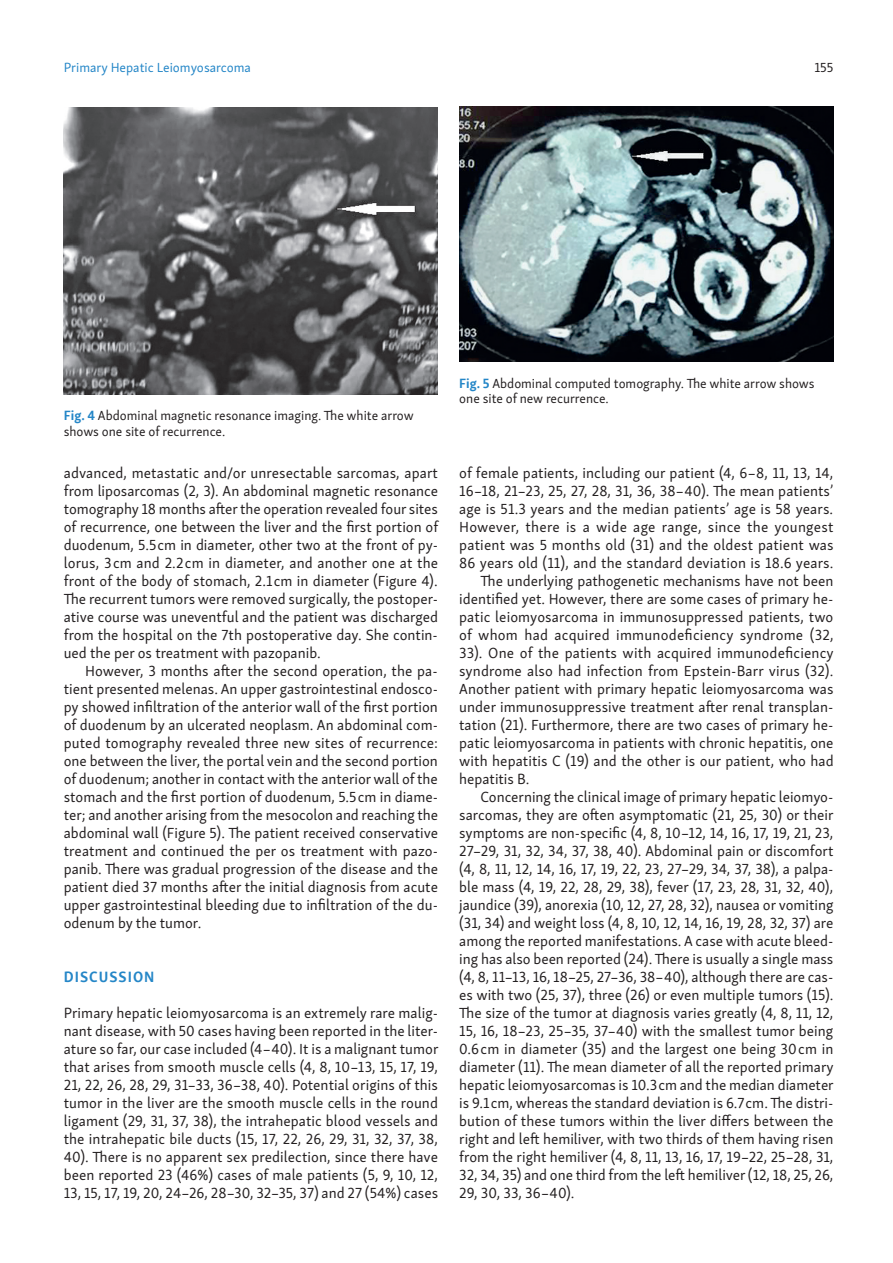
<style>
.page{position:relative;width:893px;height:1263px;background:#fff}
.page>*{position:absolute;margin:0;border:0;box-sizing:border-box;transform-origin:0 0}
.t1{font:15px/18px "Skolar Sans PE";color:#231f20;text-align:justify}
.t2{font:15px "Skolar Sans PE";letter-spacing:.02em;color:#231f20}
.t3{font:700 15px "Skolar Sans PE";letter-spacing:.07em;color:#2486c7}
.t4{font:13.5px/15.5px "Skolar Sans PE";color:#231f20}
.t5{font:13.5px "Skolar Sans PE";color:#2486c7}
.s1{font-weight:700;color:#2486c7}
</style>
<div class="page">
<img style="left:64px;top:107px;width:374px;height:288px">
<img style="left:459px;top:106px;width:374px;height:256px">
<p class="t5" style="left:64px;top:57px;width:189px">Primary Hepatic Leiomyosarcoma</p>
<p class="t4" style="left:814px;top:58px;width:20px">155</p>
<p class="t4" style="left:64px;top:407px;width:351px"><span class="s1">Fig. 4</span> Abdominal magnetic resonance imaging. The white arrow shows one site of recurrence.</p>
<p class="t1" style="left:64px;top:463px;width:376px">advanced, metastatic and/or unresectable sarcomas, apart from liposarcomas (2, 3). An abdominal magnetic resonance tomography 18 months after the operation revealed four sites of recurrence, one between the liver and the first portion of duodenum, 5.5 cm in diameter, other two at the front of py&shy;lorus, 3 cm and 2.2 cm in diameter, and another one at the front of the body of stomach, 2.1 cm in diameter (Figure 4).<br>The recurrent tumors were removed surgically, the postoper&shy;ative course was uneventful and the patient was discharged from the hospital on the 7th postoperative day. She contin&shy;ued the per os treatment with pazopanib.</p>
<p class="t1" style="left:64px;top:661px;width:376px;text-indent:21px">However, 3 months after the second operation, the pa&shy;tient presented melenas. An upper gastrointestinal endosco&shy;py showed infiltration of the anterior wall of the first portion of duodenum by an ulcerated neoplasm. An abdominal com&shy;puted tomography revealed three new sites of recurrence: one between the liver, the portal vein and the second portion of duodenum; another in contact with the anterior wall of the stomach and the first portion of duodenum, 5.5 cm in diame&shy;ter; and another arising from the mesocolon and reaching the abdominal wall (Figure 5). The patient received conservative treatment and continued the per os treatment with pazo&shy;panib. There was gradual progression of the disease and the patient died 37 months after the initial diagnosis from acute upper gastrointestinal bleeding due to infiltration of the du&shy;odenum by the tumor.</p>
<p class="t3" style="left:64px;top:965px;width:92px">DISCUSSION</p>
<p class="t1" style="left:64px;top:1003px;width:376px">Primary hepatic leiomyosarcoma is an extremely rare malig&shy;nant disease, with 50 cases having been reported in the liter&shy;ature so far, our case included (4–40). It is a malignant tumor that arises from smooth muscle cells (4, 8, 10–13, 15, 17, 19, 21, 22, 26, 28, 29, 31–33, 36–38, 40). Potential origins of this tumor in the liver are the smooth muscle cells in the round ligament (29, 31, 37, 38), the intrahepatic blood vessels and the intrahepatic bile ducts (15, 17, 22, 26, 29, 31, 32, 37, 38, 40). There is no apparent sex predilection, since there have been reported 23 (46%) cases of male patients (5, 9, 10, 12, 13, 15, 17, 19, 20, 24–26, 28–30, 32–35, 37) and 27 (54%) cases</p>
<p class="t4" style="left:459px;top:374px;width:357px"><span class="s1">Fig. 5</span> Abdominal computed tomography. The white arrow shows one site of new recurrence.</p>
<p class="t1" style="left:459px;top:463px;width:376px">of female patients, including our patient (4, 6–8, 11, 13, 14,</p>
<p class="t1" style="left:459px;top:481px;width:376px">16–18, 21–23, 25, 27, 28, 31, 36, 38–40). The mean patients’</p>
<p class="t1" style="left:459px;top:499px;width:376px">age is 51.3 years and the median patients’ age is 58 years.</p>
<p class="t2" style="left:459px;top:515px;width:376px">However, there is a wide age range, since the youngest</p>
<p class="t1" style="left:459px;top:535px;width:376px">patient was 5 months old (31) and the oldest patient was</p>
<p class="t1" style="left:459px;top:553px;width:376px">86 years old (11), and the standard deviation is 18.6 years.</p>
<p class="t1" style="left:480px;top:571px;width:354px">The underlying pathogenetic mechanisms have not been</p>
<p class="t1" style="left:459px;top:589px;width:376px">identified yet. However, there are some cases of primary he-</p>
<p class="t1" style="left:459px;top:607px;width:376px">patic leiomyosarcoma in immunosuppressed patients, two</p>
<p class="t1" style="left:459px;top:625px;width:376px">of whom had acquired immunodeficiency syndrome (32,</p>
<p class="t1" style="left:459px;top:643px;width:376px">33). One of the patients with acquired immunodeficiency</p>
<p class="t1" style="left:459px;top:661px;width:376px">syndrome also had infection from Epstein-Barr virus (32).</p>
<p class="t1" style="left:459px;top:679px;width:376px">Another patient with primary hepatic leiomyosarcoma was</p>
<p class="t1" style="left:459px;top:697px;width:376px">under immunosuppressive treatment after renal transplan-</p>
<p class="t1" style="left:459px;top:715px;width:376px">tation (21). Furthermore, there are two cases of primary he-</p>
<p class="t1" style="left:459px;top:733px;width:376px">patic leiomyosarcoma in patients with chronic hepatitis, one</p>
<p class="t1" style="left:459px;top:751px;width:376px">with hepatitis C (19) and the other is our patient, who had</p>
<p class="t1" style="left:459px;top:769px;width:72px">hepatitis B.</p>
<p class="t1" style="left:480px;top:787px;width:354px">Concerning the clinical image of primary hepatic leiomyo-</p>
<p class="t1" style="left:459px;top:805px;width:376px">sarcomas, they are often asymptomatic (21, 25, 30) or their</p>
<p class="t1" style="left:459px;top:823px;width:376px">symptoms are non-specific (4, 8, 10–12, 14, 16, 17, 19, 21, 23,</p>
<p class="t1" style="left:459px;top:841px;width:376px">27–29, 31, 32, 34, 37, 38, 40). Abdominal pain or discomfort</p>
<p class="t1" style="left:459px;top:859px;width:376px">(4, 8, 11, 12, 14, 16, 17, 19, 22, 23, 27–29, 34, 37, 38), a palpa-</p>
<p class="t1" style="left:459px;top:877px;width:375px">ble mass (4, 19, 22, 28, 29, 38), fever (17, 23, 28, 31, 32, 40),</p>
<p class="t1" style="left:459px;top:895px;width:376px">jaundice (39), anorexia (10, 12, 27, 28, 32), nausea or vomiting</p>
<p class="t1" style="left:459px;top:913px;width:376px">(31, 34) and weight loss (4, 8, 10, 12, 14, 16, 19, 28, 32, 37) are</p>
<p class="t1" style="left:459px;top:931px;width:376px">among the reported manifestations. A case with acute bleed-</p>
<p class="t1" style="left:459px;top:949px;width:376px">ing has also been reported (24). There is usually a single mass</p>
<p class="t1" style="left:459px;top:967px;width:376px">(4, 8, 11–13, 16, 18–25, 27–36, 38–40), although there are cas-</p>
<p class="t1" style="left:459px;top:985px;width:376px">es with two (25, 37), three (26) or even multiple tumors (15).</p>
<p class="t1" style="left:459px;top:1003px;width:376px">The size of the tumor at diagnosis varies greatly (4, 8, 11, 12,</p>
<p class="t1" style="left:459px;top:1021px;width:375px">15, 16, 18–23, 25–35, 37–40) with the smallest tumor being</p>
<p class="t1" style="left:459px;top:1039px;width:376px">0.6 cm in diameter (35) and the largest one being 30 cm in</p>
<p class="t1" style="left:459px;top:1057px;width:376px">diameter (11). The mean diameter of all the reported primary</p>
<p class="t1" style="left:459px;top:1075px;width:376px">hepatic leiomyosarcomas is 10.3 cm and the median diameter</p>
<p class="t1" style="left:459px;top:1093px;width:376px">is 9.1 cm, whereas the standard deviation is 6.7 cm. The distri-</p>
<p class="t1" style="left:459px;top:1111px;width:376px">bution of these tumors within the liver differs between the</p>
<p class="t1" style="left:459px;top:1129px;width:376px">right and left hemiliver, with two thirds of them having risen</p>
<p class="t1" style="left:459px;top:1147px;width:376px">from the right hemiliver (4, 8, 11, 13, 16, 17, 19–22, 25–28, 31,</p>
<p class="t1" style="left:459px;top:1165px;width:376px">32, 34, 35) and one third from the left hemiliver (12, 18, 25, 26,</p>
<p class="t1" style="left:459px;top:1183px;width:117px">29, 30, 33, 36–40).</p>
</div>
